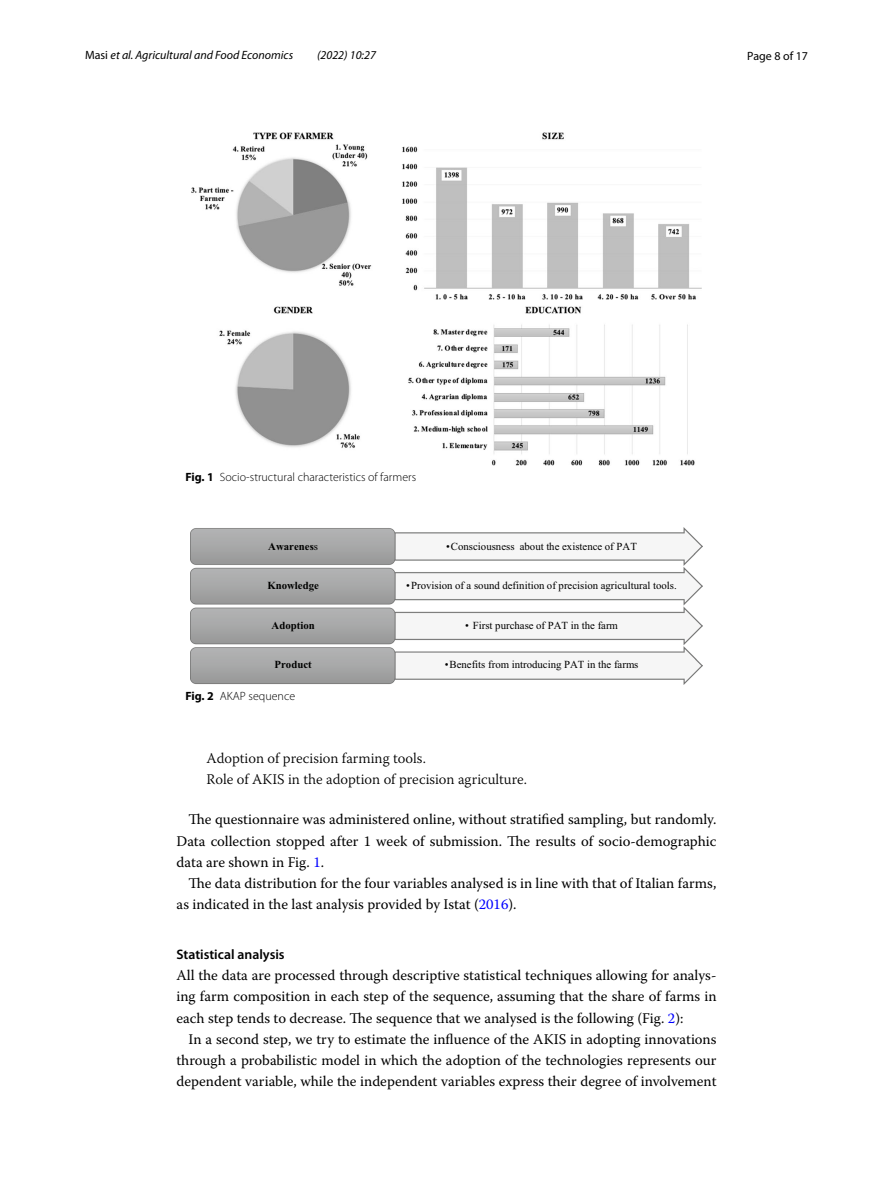
<style>
.page{position:relative;width:893px;height:1187px;background:#fff}
.page>*{position:absolute;margin:0;border:0;box-sizing:border-box;transform-origin:0 0}
.t1{font:14.7px/21.3px "Warnock Pro";color:#000;text-align:justify}
.t2{font:300 14.7px/21.3px "Warnock Pro";color:#000}
.t3{font:600 13.8px "Myriad Pro";color:#000}
.t4{font:300 12px "Myriad Pro";color:#000}
.t5{font:italic 12px "Myriad Pro";color:#000}
.t6{font:12px "Myriad Pro";color:#000}
.t7{font:10.8px "Times New Roman";color:#000}
.t8{font:700 10.8px "Times New Roman";color:#000}
.s1{font-style:normal}
.s2{font-weight:700}
.s3{font-weight:400}
.s4{color:#00f}
</style>
<div class="page">
<img style="left:191px;top:133px;width:511px;height:333px">
<img style="left:191px;top:527px;width:511px;height:157px">
<p class="t5" style="left:85px;top:48px;width:210px"><span class="s1">Masi</span> et al. Agricultural and Food Economics</p>
<p class="t5" style="left:317px;top:48px;width:60px">(2022) 10:27</p>
<p class="t6" style="left:747px;top:48px;width:62px">Page 8 of 17</p>
<p class="t4" style="left:185px;top:470px;width:232px"><span class="s2">Fig. 1</span> Socio-structural characteristics of farmers</p>
<p class="t8" style="left:268px;top:538px;width:51px">Awarenes<span class="s3">s</span></p>
<p class="t7" style="left:446px;top:539px;width:192px">•Consciousness about the existence of PAT</p>
<p class="t8" style="left:267px;top:578px;width:53px">Knowledge</p>
<p class="t7" style="left:406px;top:578px;width:272px">•Provision of a sound definition of precision agricultural tools.</p>
<p class="t8" style="left:272px;top:617px;width:45px">Adoption</p>
<p class="t7" style="left:465px;top:618px;width:154px">• First purchase of PAT in the farm</p>
<p class="t8" style="left:275px;top:657px;width:39px">Product</p>
<p class="t7" style="left:445px;top:657px;width:195px">•Benefits from introducing PAT in the farms</p>
<p class="t4" style="left:185px;top:689px;width:111px"><span class="s2">Fig. 2</span> AKAP sequence</p>
<p class="t2" style="left:206px;top:747px;width:322px">Adoption of precision farming tools.<br>Role of AKIS in the adoption of precision agriculture.</p>
<p class="t1" style="left:176px;top:808px;width:542px;text-indent:12px">The questionnaire was administered online, without stratified sampling, but randomly.<br>Data collection stopped after 1 week of submission. The results of socio-demographic data are shown in Fig. <span class="s4">1</span>.</p>
<p class="t1" style="left:176px;top:872px;width:542px;text-indent:12px">The data distribution for the four variables analysed is in line with that of Italian farms, as indicated in the last analysis provided by Istat (<span class="s4">2016</span>).</p>
<p class="t3" style="left:176px;top:945px;width:110px">Statistical analysis</p>
<p class="t1" style="left:176px;top:964px;width:542px">All the data are processed through descriptive statistical techniques allowing for analys&shy;ing farm composition in each step of the sequence, assuming that the share of farms in each step tends to decrease. The sequence that we analysed is the following (Fig. <span class="s4">2</span>):</p>
<p class="t1" style="left:176px;top:1027px;width:542px;text-indent:12px">In a second step, we try to estimate the influence of the AKIS in adopting innovations through a probabilistic model in which the adoption of the technologies represents our dependent variable, while the independent variables express their degree of involvement</p>
</div>
